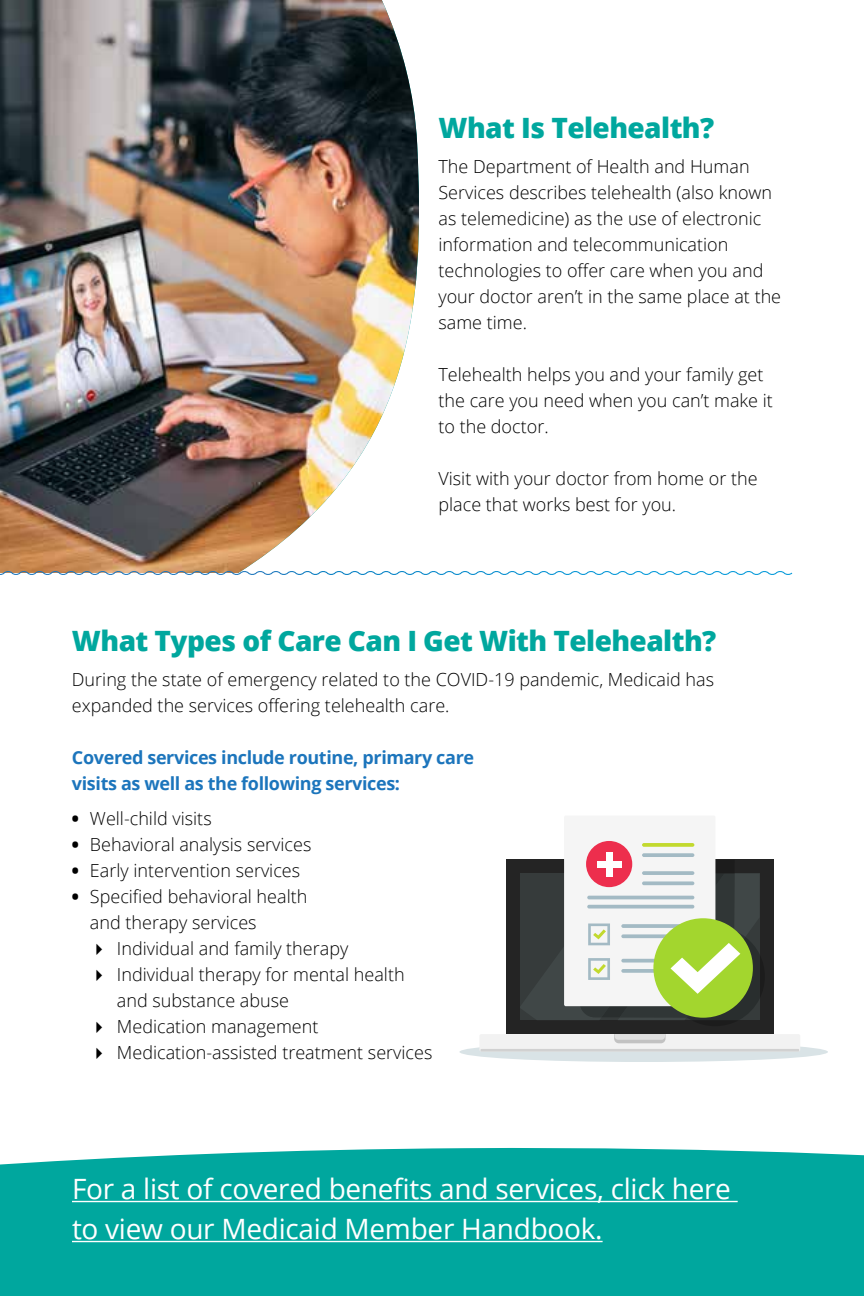
<style>
.page{position:relative;width:864px;height:1296px;background:#fff}
.page>*{position:absolute;margin:0;border:0;box-sizing:border-box;transform-origin:0 0}
.t1{font:28px/40px "Open Sans";letter-spacing:-.01em;color:#fff}
.t2{font:800 28px "Open Sans";letter-spacing:-.02em;color:#00a79e}
.t3{font:300 18px/26px "Open Sans";color:#000}
.t4{font:700 18px/26px "Open Sans";letter-spacing:-.02em;color:#1c75bc}
.s1{font-weight:800}
</style>
<div class="page">
<img style="left:0;top:0;width:419px;height:570px">
<div style="left:0;top:1147px;width:864px;height:149px;background:#00a79e"></div>
<svg style="left:0;top:570px;width:793px;height:5px"></svg>
<hr style="left:72px;top:1201px;width:666px;height:1px;background:#fff">
<hr style="left:72px;top:1241px;width:531px;height:1px;background:#fff">
<div style="left:459px;top:1042px;width:369px;height:20px;background:#d9e3e6;border-radius:50%"></div>
<div style="left:479px;top:1034px;width:321px;height:18px;background:#f2f2f2;border-radius:2px"></div>
<hr style="left:481px;top:1049px;width:318px;height:3px;background:#d1d1d1">
<svg style="left:614px;top:1034px;width:52px;height:9px"></svg>
<div style="left:506px;top:860px;width:268px;height:174px;background:#242424"></div>
<div style="left:564px;top:816px;width:151px;height:190px;background:#f5f5f5;border-radius:2px"></div>
<svg style="left:642px;top:843px;width:52px;height:4px"></svg>
<svg style="left:642px;top:853px;width:52px;height:4px"></svg>
<div style="left:586px;top:841px;width:46px;height:46px;background:#ed2e4d;border-radius:50%"></div>
<div style="left:606px;top:852px;width:7px;height:24px;background:#fff"></div>
<svg style="left:520px;top:860px;width:240px;height:160px"></svg>
<h1 class="t2" style="left:438px;top:107px;width:277px">What Is Telehealth?</h1>
<p class="t3" style="left:438px;top:153px;width:344px">The Department of Health and Human Services describes telehealth (also known as telemedicine) as the use of electronic information and telecommunication technologies to offer care when you and your doctor aren’t in the same place at the same time.</p>
<p class="t3" style="left:438px;top:361px;width:336px">Telehealth helps you and your family get the care you need when you can’t make it to the doctor.</p>
<p class="t3" style="left:438px;top:465px;width:321px">Visit with your doctor from home or the place that works best for you.</p>
<h1 class="t2" style="left:72px;top:619px;width:646px">What Types of Care Can I Get With Telehealth?</h1>
<p class="t3" style="left:72px;top:666px;width:644px">During the state of emergency related to the COVID-19 pandemic, Medicaid has expanded the services offering telehealth care.</p>
<p class="t4" style="left:72px;top:744px;width:404px">Covered services include routine, primary care visits as well as the following services:</p>
<p class="t3" style="left:72px;top:805px;width:141px"><span class="s1">•</span> Well-child visits</p>
<p class="t3" style="left:72px;top:831px;width:241px"><span class="s1">•</span> Behavioral analysis services</p>
<p class="t3" style="left:72px;top:857px;width:230px"><span class="s1">•</span> Early intervention services</p>
<p class="t3" style="left:90px;top:883px;width:219px;text-indent:-18px"><span class="s1">•</span> Specified behavioral health and therapy services</p>
<p class="t3" style="left:90px;top:935px;width:260px">✔ Individual and family therapy</p>
<p class="t3" style="left:117px;top:961px;width:289px;text-indent:-27px">✔ Individual therapy for mental health and substance abuse</p>
<p class="t3" style="left:90px;top:1013px;width:230px">✔ Medication management</p>
<p class="t3" style="left:90px;top:1039px;width:344px">✔ Medication-assisted treatment services</p>
<h1 class="t1" style="left:72px;top:1169px;width:661px">For a list of covered benefits and services, click here to view our Medicaid Member Handbook.</h1>
</div>
